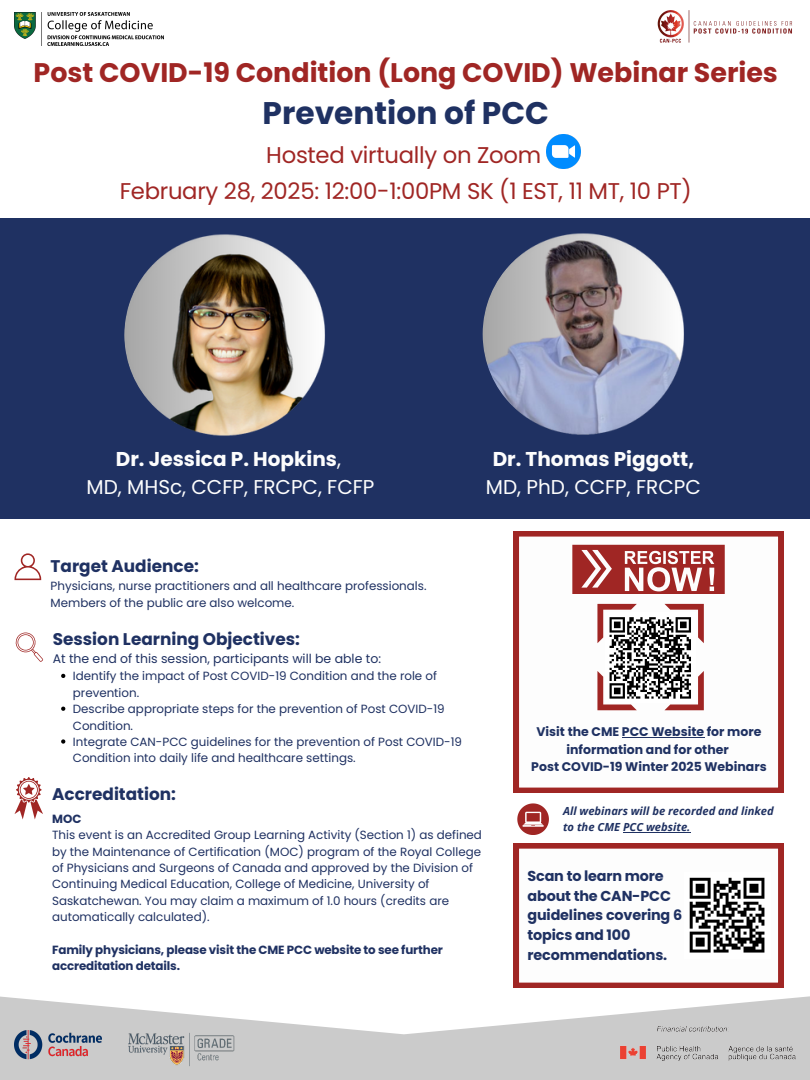
<style>
.page{position:relative;width:810px;height:1080px;background:#fff}
.page>*{position:absolute;margin:0;border:0;box-sizing:border-box;transform-origin:0 0}
.t1{font:700 31.25px "Poppins";color:#1f3162}
.t2{font:700 26.88px "Poppins";color:#a02624}
.t3{font:22.75px "Poppins";letter-spacing:-.01em;color:#a02624}
.t4{font:20px/27.6px "Poppins";color:#fdfdfd;text-align:center}
.t5{font:700 20px/27.6px "Poppins";color:#fdfdfd;text-align:center}
.t6{font:700 16.88px "Poppins";color:#1f3162}
.t7{font:700 14.38px/19.7px "Poppins";letter-spacing:-.01em;color:#1f3162}
.t8{font:700 12.5px/17.4px "Poppins";color:#1f3162;text-align:center}
.t9{font:12.5px "Poppins";color:#1f3162}
.t10{font:11.88px/16.4px "Poppins";color:#1f3162}
.t11{font:700 11.88px/16.4px "Poppins";letter-spacing:-.01em;color:#1f3162}
.t12{font:italic 700 11.19px/15.5px "Open Sans";color:#1f3162}
.s1{font-weight:700}
.s2{font-weight:400}
</style>
<div class="page">
<svg style="left:514px;top:531px;width:269px;height:262px"></svg>
<svg style="left:572px;top:545px;width:153px;height:49px"></svg>
<div style="left:0;top:218px;width:810px;height:300px;background:#1f3162"></div>
<svg style="left:0;top:996px;width:810px;height:84px;fill:#cbcbcb"></svg>
<svg style="left:517px;top:803px;width:32px;height:32px"></svg>
<img style="left:124px;top:232px;width:206px;height:206px;border-radius:50%">
<img style="left:657px;top:10px;width:136px;height:33px">
<img style="left:14px;top:13px;width:149px;height:32px">
<img style="left:547px;top:135px;width:33px;height:33px">
<img style="left:483px;top:231px;width:205px;height:206px;border-radius:50%">
<svg style="left:15px;top:777px;width:28px;height:42px"></svg>
<svg style="left:14px;top:553px;width:27px;height:27px"></svg>
<svg style="left:15px;top:633px;width:28px;height:29px"></svg>
<img style="left:126px;top:1031px;width:111px;height:38px">
<img style="left:14px;top:1031px;width:88px;height:29px">
<img style="left:620px;top:1025px;width:176px;height:36px">
<svg style="left:597px;top:604px;width:107px;height:106px"></svg>
<svg style="left:514px;top:843px;width:269px;height:145px"></svg>
<div style="left:684px;top:872px;width:86px;height:87px;background:#fff"></div>
<svg style="left:690px;top:878px;width:74px;height:72px"></svg>
<hr style="left:690px;top:950px;width:21px;height:3px;background:#000">
<hr style="left:714px;top:950px;width:15px;height:3px;background:#000">
<hr style="left:744px;top:950px;width:20px;height:3px;background:#000">
<hr style="left:623px;top:832px;width:67px;height:1px;background:#1f3162">
<svg style="left:61px;top:674px;width:4px;height:4px"></svg>
<svg style="left:61px;top:707px;width:4px;height:4px"></svg>
<svg style="left:61px;top:739px;width:4px;height:5px"></svg>
<hr style="left:622px;top:737px;width:82px;height:1px;background:#1f3162">
<p class="t2" style="left:34px;top:54px;width:746px">Post COVID-19 Condition (Long COVID) Webinar Series</p>
<p class="t1" style="left:263px;top:91px;width:288px">Prevention of PCC</p>
<h3 class="t3" style="left:266px;top:139px;width:276px">Hosted virtually on Zoom</h3>
<p class="t3" style="left:120px;top:176px;width:574px">February 28, 2025: 12:00-1:00PM SK (1 EST, 11 MT, 10 PT)</p>
<p class="t4" style="left:87px;top:445px;width:289px"><span class="s1">Dr. Jessica P. Hopkins</span>,<br>MD, MHSc, CCFP, FRCPC, FCFP</p>
<p class="t5" style="left:486px;top:445px;width:216px">Dr. Thomas Piggott,<br><span class="s2">MD, PhD, CCFP, FRCPC</span></p>
<p class="t6" style="left:51px;top:554px;width:150px">Target Audience:</p>
<p class="t10" style="left:51px;top:578px;width:377px">Physicians, nurse practitioners and all healthcare professionals.</p>
<p class="t10" style="left:51px;top:594px;width:245px">Members of the public are also welcome.</p>
<h2 class="t6" style="left:53px;top:627px;width:249px">Session Learning Objectives:</h2>
<h2 class="t9" style="left:53px;top:650px;width:330px">At the end of this session, participants will be able to:</h2>
<p class="t10" style="left:73px;top:668px;width:366px">Identify the impact of Post COVID-19 Condition and the role of prevention.</p>
<p class="t10" style="left:73px;top:701px;width:373px">Describe appropriate steps for the prevention of Post COVID-19<br>Condition.</p>
<h3 class="t10" style="left:73px;top:734px;width:391px">Integrate CAN-PCC guidelines for the prevention of Post COVID-19<br>Condition into daily life and healthcare settings.</h3>
<p class="t6" style="left:52px;top:783px;width:125px">Accreditation:</p>
<p class="t11" style="left:52px;top:810px;width:31px">MOC</p>
<p class="t10" style="left:52px;top:827px;width:431px">This event is an Accredited Group Learning Activity (Section 1) as defined by the Maintenance of Certification (MOC) program of the Royal College of Physicians and Surgeons of Canada and approved by the Division of Continuing Medical Education, College of Medicine, University of Saskatchewan. You may claim a maximum of 1.0 hours (credits are automatically calculated).</p>
<h4 class="t11" style="left:52px;top:941px;width:392px">Family physicians, please visit the CME PCC website to see further accreditation details.</h4>
<p class="t8" style="left:531px;top:723px;width:237px">Visit the CME PCC Website for more information and for other<br>Post COVID-19 Winter 2025 Webinars</p>
<h1 class="t12" style="left:563px;top:803px;width:212px">All webinars will be recorded and linked to the CME PCC website.</h1>
<p class="t7" style="left:528px;top:866px;width:156px">Scan to learn more about the CAN-PCC guidelines covering 6 topics and 100 recommendations.</p>
</div>
